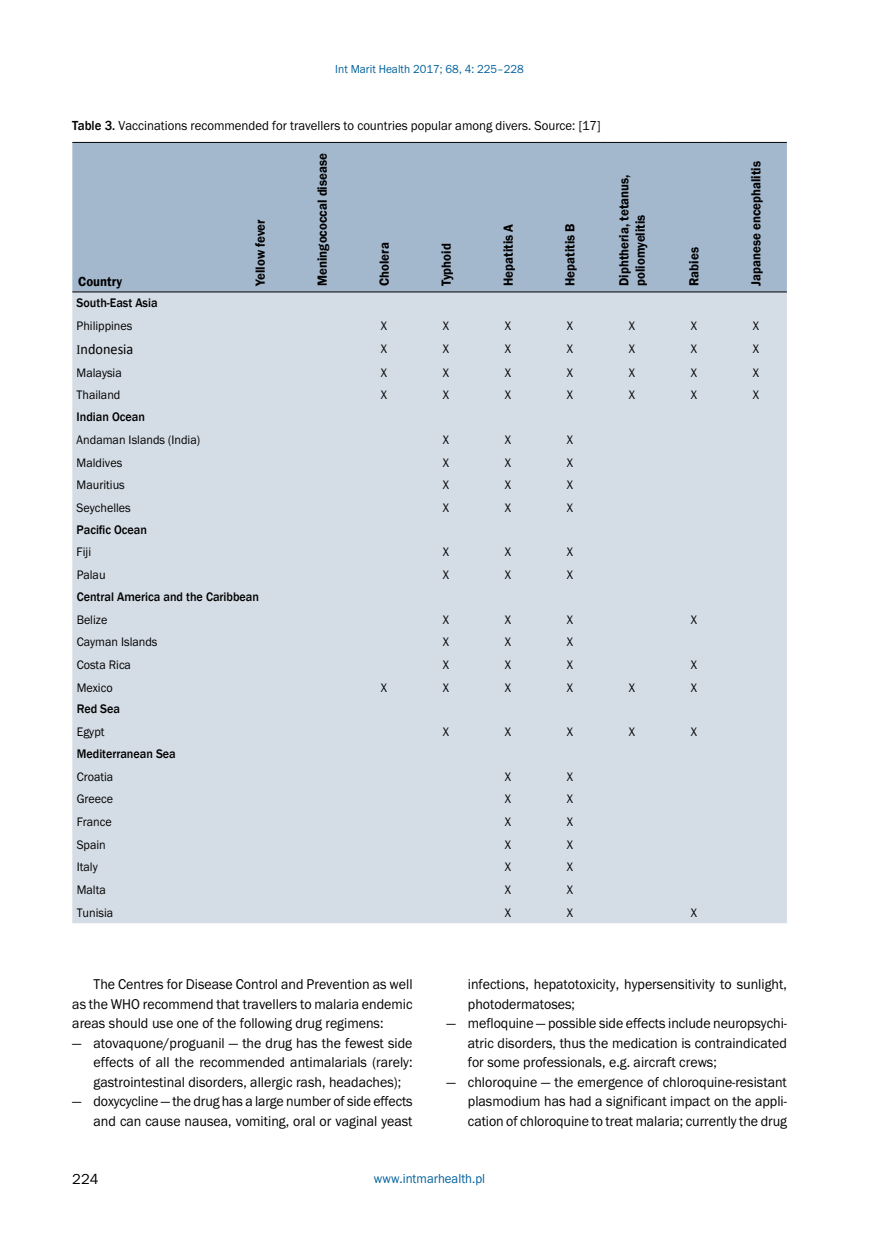
<style>
.page{position:relative;width:872px;height:1234px;background:#fff}
.page>*{position:absolute;margin:0;border:0;box-sizing:border-box;transform-origin:0 0}
.t1{font:15px "Calibri";color:#000;scale:.95 1}
.t2{font:15px "Franklin Got Itc TEE";color:#000}
.t3{font:14.7px/19.5px "Franklin Got Itc TEE";color:#000;text-align:justify;scale:.95 1}
.t4{font:600 13.5px/16.2px "Franklin Gothic";color:#000;scale:.95 1}
.t5{font:13.5px "Franklin Got Itc TEE";color:#000;scale:.95 1}
.t6{font:13.5px "Franklin Got Itc TEE";color:#00609c;scale:.95 1}
.t7{font:12.75px "Franklin Got Itc TEE";color:#000;scale:.95 1}
.t8{font:500 12.75px "Franklin Gothic";color:#000;scale:.95 1}
.t9{font:12px "Franklin Got Itc TEE";color:#00609c;scale:.95 1}
.s1{font-family:"Franklin Gothic";font-weight:500}
.s2{font-family:"Times New Roman";font-size:12.75px}
</style>
<div class="page">
<div style="left:72px;top:143px;width:715px;height:148px;background:#a4b8cd"></div>
<div style="left:72px;top:292px;width:715px;height:631px;background:#d4dce5"></div>
<hr style="left:229px;top:142px;width:62px;height:1px;background:#000">
<hr style="left:291px;top:142px;width:62px;height:1px;background:#000">
<hr style="left:353px;top:142px;width:62px;height:1px;background:#000">
<hr style="left:415px;top:142px;width:62px;height:1px;background:#000">
<hr style="left:477px;top:142px;width:62px;height:1px;background:#000">
<hr style="left:539px;top:142px;width:62px;height:1px;background:#000">
<hr style="left:601px;top:142px;width:62px;height:1px;background:#000">
<hr style="left:663px;top:142px;width:62px;height:1px;background:#000">
<hr style="left:725px;top:142px;width:62px;height:1px;background:#000">
<hr style="left:229px;top:291px;width:62px;height:1px;background:#000">
<hr style="left:291px;top:291px;width:62px;height:1px;background:#000">
<hr style="left:353px;top:291px;width:62px;height:1px;background:#000">
<hr style="left:415px;top:291px;width:62px;height:1px;background:#000">
<hr style="left:477px;top:291px;width:62px;height:1px;background:#000">
<hr style="left:539px;top:291px;width:62px;height:1px;background:#000">
<hr style="left:601px;top:291px;width:62px;height:1px;background:#000">
<hr style="left:663px;top:291px;width:62px;height:1px;background:#000">
<hr style="left:725px;top:291px;width:62px;height:1px;background:#000">
<hr style="left:72px;top:142px;width:157px;height:1px;background:#000">
<hr style="left:72px;top:291px;width:157px;height:1px;background:#000">
<p class="t9" style="left:335px;top:62px;width:200px">Int Marit Health 2017; 68, 4: 225–228</p>
<p class="t5" style="left:72px;top:118px;width:557px"><span class="s1">Table 3.</span> Vaccinations recommended for travellers to countries popular among divers. Source: [17]</p>
<p class="t4" style="left:78px;top:273px;width:48px">Country</p>
<p class="t4" style="left:252px;top:286px;width:72px;rotate:-90deg">Yellow fever</p>
<p class="t4" style="left:314px;top:286px;width:141px;rotate:-90deg">Meningococcal disease</p>
<p class="t4" style="left:376px;top:286px;width:47px;rotate:-90deg">Cholera</p>
<p class="t4" style="left:438px;top:286px;width:46px;rotate:-90deg">Typhoid</p>
<p class="t4" style="left:500px;top:286px;width:67px;rotate:-90deg">Hepatitis A</p>
<p class="t4" style="left:562px;top:286px;width:66px;rotate:-90deg">Hepatitis B</p>
<p class="t4" style="left:616px;top:286px;width:119px;rotate:-90deg">Diphtheria, tetanus, poliomyelitis</p>
<p class="t4" style="left:686px;top:286px;width:42px;rotate:-90deg">Rabies</p>
<p class="t4" style="left:748px;top:286px;width:133px;rotate:-90deg">Japanese encephalitis</p>
<p class="t8" style="left:77px;top:295px;width:87px">South-East Asia</p>
<p class="t7" style="left:77px;top:318px;width:60px">Philippines</p>
<p class="t7" style="left:381px;top:318px;width:8px">X</p>
<p class="t7" style="left:443px;top:318px;width:8px">X</p>
<p class="t7" style="left:505px;top:318px;width:8px">X</p>
<p class="t7" style="left:567px;top:318px;width:8px">X</p>
<p class="t7" style="left:629px;top:318px;width:8px">X</p>
<p class="t7" style="left:691px;top:318px;width:8px">X</p>
<p class="t7" style="left:752px;top:318px;width:8px">X</p>
<p class="t1" style="left:77px;top:338px;width:61px"><span class="s2">I</span>ndonesia</p>
<p class="t7" style="left:381px;top:341px;width:8px">X</p>
<p class="t7" style="left:443px;top:341px;width:8px">X</p>
<p class="t7" style="left:505px;top:341px;width:8px">X</p>
<p class="t7" style="left:567px;top:341px;width:8px">X</p>
<p class="t7" style="left:629px;top:341px;width:8px">X</p>
<p class="t7" style="left:691px;top:341px;width:8px">X</p>
<p class="t7" style="left:752px;top:341px;width:8px">X</p>
<p class="t7" style="left:77px;top:365px;width:49px">Malaysia</p>
<p class="t7" style="left:381px;top:365px;width:8px">X</p>
<p class="t7" style="left:443px;top:365px;width:8px">X</p>
<p class="t7" style="left:505px;top:365px;width:8px">X</p>
<p class="t7" style="left:567px;top:365px;width:8px">X</p>
<p class="t7" style="left:629px;top:365px;width:8px">X</p>
<p class="t7" style="left:691px;top:365px;width:8px">X</p>
<p class="t7" style="left:752px;top:365px;width:8px">X</p>
<p class="t7" style="left:77px;top:388px;width:48px">Thailand</p>
<p class="t7" style="left:381px;top:388px;width:8px">X</p>
<p class="t7" style="left:443px;top:388px;width:8px">X</p>
<p class="t7" style="left:505px;top:388px;width:8px">X</p>
<p class="t7" style="left:567px;top:388px;width:8px">X</p>
<p class="t7" style="left:629px;top:388px;width:8px">X</p>
<p class="t7" style="left:691px;top:388px;width:8px">X</p>
<p class="t7" style="left:752px;top:388px;width:8px">X</p>
<p class="t8" style="left:77px;top:409px;width:73px">Indian Ocean</p>
<p class="t7" style="left:77px;top:432px;width:131px">Andaman Islands (India)</p>
<p class="t7" style="left:443px;top:432px;width:8px">X</p>
<p class="t7" style="left:505px;top:432px;width:8px">X</p>
<p class="t7" style="left:567px;top:432px;width:8px">X</p>
<p class="t7" style="left:77px;top:455px;width:50px">Maldives</p>
<p class="t7" style="left:443px;top:455px;width:8px">X</p>
<p class="t7" style="left:505px;top:455px;width:8px">X</p>
<p class="t7" style="left:567px;top:455px;width:8px">X</p>
<p class="t7" style="left:77px;top:478px;width:52px">Mauritius</p>
<p class="t7" style="left:443px;top:478px;width:8px">X</p>
<p class="t7" style="left:505px;top:478px;width:8px">X</p>
<p class="t7" style="left:567px;top:478px;width:8px">X</p>
<p class="t7" style="left:77px;top:500px;width:59px">Seychelles</p>
<p class="t7" style="left:443px;top:500px;width:8px">X</p>
<p class="t7" style="left:505px;top:500px;width:8px">X</p>
<p class="t7" style="left:567px;top:500px;width:8px">X</p>
<p class="t8" style="left:77px;top:521px;width:76px">Pacific Ocean</p>
<p class="t7" style="left:77px;top:545px;width:17px">Fiji</p>
<p class="t7" style="left:443px;top:545px;width:8px">X</p>
<p class="t7" style="left:505px;top:545px;width:8px">X</p>
<p class="t7" style="left:567px;top:545px;width:8px">X</p>
<p class="t7" style="left:77px;top:567px;width:32px">Palau</p>
<p class="t7" style="left:443px;top:567px;width:8px">X</p>
<p class="t7" style="left:505px;top:567px;width:8px">X</p>
<p class="t7" style="left:567px;top:567px;width:8px">X</p>
<p class="t8" style="left:77px;top:588px;width:193px">Central America and the Caribbean</p>
<p class="t7" style="left:77px;top:612px;width:34px">Belize</p>
<p class="t7" style="left:443px;top:612px;width:8px">X</p>
<p class="t7" style="left:505px;top:612px;width:8px">X</p>
<p class="t7" style="left:567px;top:612px;width:8px">X</p>
<p class="t7" style="left:691px;top:612px;width:8px">X</p>
<p class="t7" style="left:77px;top:634px;width:87px">Cayman Islands</p>
<p class="t7" style="left:443px;top:634px;width:8px">X</p>
<p class="t7" style="left:505px;top:634px;width:8px">X</p>
<p class="t7" style="left:567px;top:634px;width:8px">X</p>
<p class="t7" style="left:77px;top:657px;width:59px">Costa Rica</p>
<p class="t7" style="left:443px;top:657px;width:8px">X</p>
<p class="t7" style="left:505px;top:657px;width:8px">X</p>
<p class="t7" style="left:567px;top:657px;width:8px">X</p>
<p class="t7" style="left:691px;top:657px;width:8px">X</p>
<p class="t7" style="left:77px;top:680px;width:39px">Mexico</p>
<p class="t7" style="left:381px;top:680px;width:8px">X</p>
<p class="t7" style="left:443px;top:680px;width:8px">X</p>
<p class="t7" style="left:505px;top:680px;width:8px">X</p>
<p class="t7" style="left:567px;top:680px;width:8px">X</p>
<p class="t7" style="left:629px;top:680px;width:8px">X</p>
<p class="t7" style="left:691px;top:680px;width:8px">X</p>
<p class="t8" style="left:77px;top:701px;width:47px">Red Sea</p>
<p class="t7" style="left:77px;top:724px;width:31px">Egypt</p>
<p class="t7" style="left:443px;top:724px;width:8px">X</p>
<p class="t7" style="left:505px;top:724px;width:8px">X</p>
<p class="t7" style="left:567px;top:724px;width:8px">X</p>
<p class="t7" style="left:629px;top:724px;width:8px">X</p>
<p class="t7" style="left:691px;top:724px;width:8px">X</p>
<p class="t8" style="left:77px;top:745px;width:106px">Mediterranean Sea</p>
<p class="t7" style="left:77px;top:769px;width:40px">Croatia</p>
<p class="t7" style="left:505px;top:769px;width:8px">X</p>
<p class="t7" style="left:567px;top:769px;width:8px">X</p>
<p class="t7" style="left:77px;top:791px;width:40px">Greece</p>
<p class="t7" style="left:505px;top:791px;width:8px">X</p>
<p class="t7" style="left:567px;top:791px;width:8px">X</p>
<p class="t7" style="left:77px;top:814px;width:38px">France</p>
<p class="t7" style="left:505px;top:814px;width:8px">X</p>
<p class="t7" style="left:567px;top:814px;width:8px">X</p>
<p class="t7" style="left:77px;top:837px;width:32px">Spain</p>
<p class="t7" style="left:505px;top:837px;width:8px">X</p>
<p class="t7" style="left:567px;top:837px;width:8px">X</p>
<p class="t7" style="left:77px;top:859px;width:24px">Italy</p>
<p class="t7" style="left:505px;top:859px;width:8px">X</p>
<p class="t7" style="left:567px;top:859px;width:8px">X</p>
<p class="t7" style="left:77px;top:882px;width:32px">Malta</p>
<p class="t7" style="left:505px;top:882px;width:8px">X</p>
<p class="t7" style="left:567px;top:882px;width:8px">X</p>
<p class="t7" style="left:77px;top:905px;width:40px">Tunisia</p>
<p class="t7" style="left:505px;top:905px;width:8px">X</p>
<p class="t7" style="left:567px;top:905px;width:8px">X</p>
<p class="t7" style="left:691px;top:905px;width:8px">X</p>
<p class="t3" style="left:72px;top:974px;width:360px;text-indent:21px">The Centres for Disease Control and Prevention as well as the WHO recommend that travellers to malaria endemic areas should use one of the following drug regimens:</p>
<p class="t3" style="left:94px;top:1033px;width:337px;text-indent:-21px">— atovaquone/proguanil — the drug has the fewest side effects of all the recommended antimalarials (rarely: gastrointestinal disorders, allergic rash, headaches);</p>
<p class="t3" style="left:72px;top:1091px;width:360px;text-align:right">— doxycycline — the drug has a large number of side effects and can cause nausea, vomiting, oral or vaginal yeast</p>
<p class="t3" style="left:468px;top:974px;width:337px">infections, hepatotoxicity, hypersensitivity to sunlight, photodermatoses;</p>
<p class="t3" style="left:468px;top:1013px;width:337px;text-indent:-21px">— mefloquine — possible side effects include neuropsychi&shy;atric disorders, thus the medication is contraindicated for some professionals, e.g. aircraft crews;</p>
<p class="t3" style="left:468px;top:1072px;width:337px;text-indent:-21px">— chloroquine — the emergence of chloroquine-resistant plasmodium has had a significant impact on the appli&shy;cation of chloroquine to treat malaria; currently the drug</p>
<p class="t2" style="left:72px;top:1170px;width:28px">224</p>
<p class="t6" style="left:374px;top:1170px;width:119px">www.intmarhealth.pl</p>
</div>
